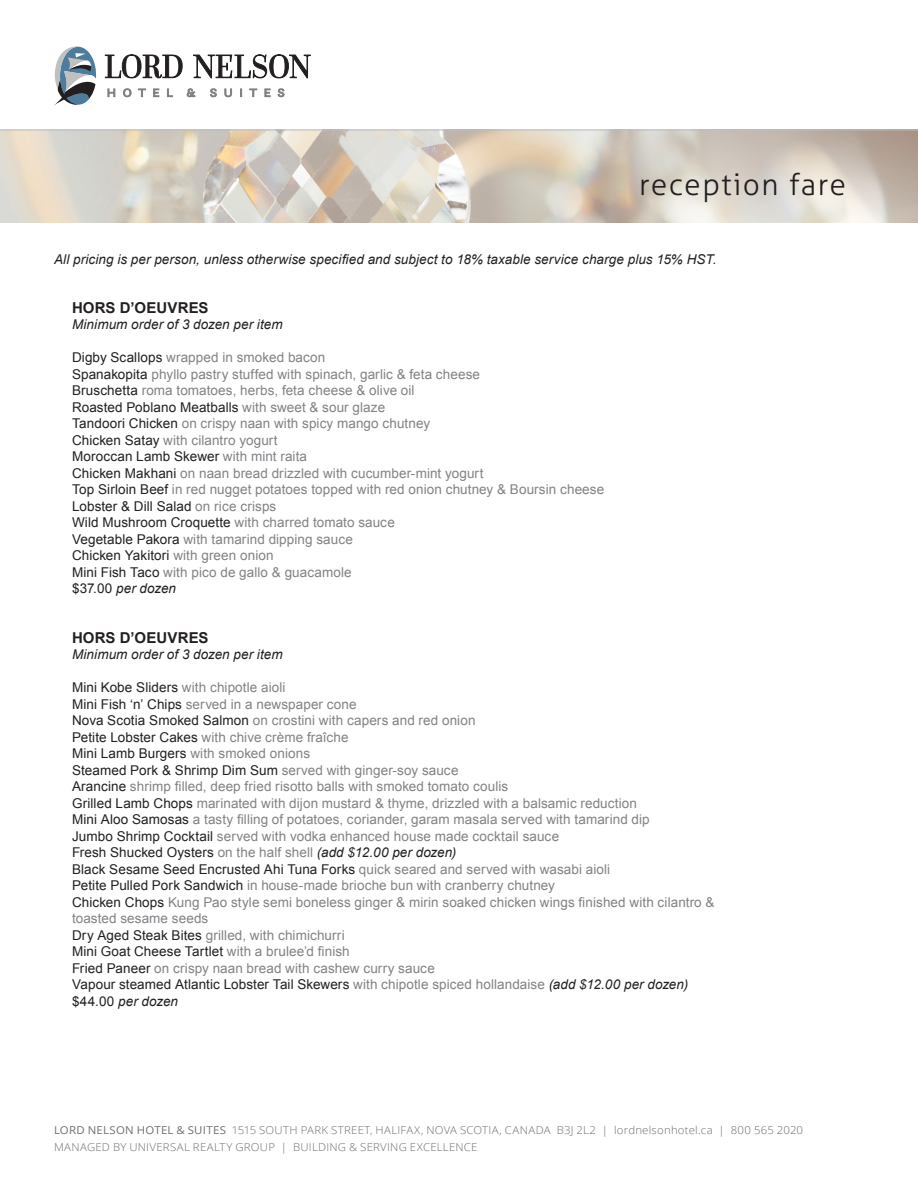
<style>
.page{position:relative;width:918px;height:1188px;background:#fff}
.page>*{position:absolute;margin:0;border:0;box-sizing:border-box;transform-origin:0 0}
.t1{font:300 30px "Aller";letter-spacing:.05em;color:#231f20}
.t2{font:700 15px "Arial";letter-spacing:.01em;color:#231f20}
.t3{font:13.5px/16.5px "Arial";letter-spacing:.005em;color:#808285}
.t4{font:italic 13.5px "Arial";letter-spacing:.005em;color:#231f20}
.t5{font:300 10.8px/16.5px "Open Sans";letter-spacing:.02em;color:#6d6e71;scale:1.05 1}
.s1{color:#231f20}
.s2{font-style:italic;color:#231f20}
.s3{font-weight:400}
</style>
<div class="page">
<svg style="left:0;top:130px;width:918px;height:93px;background:#d6cdc1"></svg>
<svg style="left:105px;top:54px;width:77px;height:24px"></svg>
<svg style="left:193px;top:54px;width:117px;height:24px"></svg>
<svg style="left:107px;top:88px;width:8px;height:9px"></svg>
<svg style="left:123px;top:88px;width:9px;height:9px"></svg>
<svg style="left:138px;top:88px;width:8px;height:9px"></svg>
<svg style="left:153px;top:88px;width:6px;height:9px"></svg>
<svg style="left:167px;top:88px;width:6px;height:9px"></svg>
<svg style="left:187px;top:88px;width:8px;height:9px"></svg>
<svg style="left:210px;top:88px;width:7px;height:9px"></svg>
<svg style="left:224px;top:88px;width:8px;height:9px"></svg>
<svg style="left:240px;top:89px;width:2px;height:8px"></svg>
<svg style="left:249px;top:88px;width:8px;height:9px"></svg>
<svg style="left:264px;top:88px;width:7px;height:9px"></svg>
<svg style="left:278px;top:88px;width:7px;height:9px"></svg>
<svg style="left:54px;top:46px;width:43px;height:59px"></svg>
<h1 class="t1" style="left:639px;top:167px;width:208px">reception fare</h1>
<p class="t4" style="left:54px;top:250px;width:664px">All pricing is per person, unless otherwise specified and subject to 18% taxable service charge plus 15% HST.</p>
<p class="t2" style="left:72px;top:297px;width:138px">HORS D’OEUVRES</p>
<p class="t4" style="left:72px;top:316px;width:212px">Minimum order of 3 dozen per item</p>
<p class="t3" style="left:72px;top:349px;width:534px"><span class="s1">Digby Scallops</span> wrapped in smoked bacon<br><span class="s1">Spanakopita</span> phyllo pastry stuffed with spinach, garlic &amp; feta cheese<br><span class="s1">Bruschetta</span> roma tomatoes, herbs, feta cheese &amp; olive oil<br><span class="s1">Roasted Poblano Meatballs</span> with sweet &amp; sour glaze<br><span class="s1">Tandoori Chicken</span> on crispy naan with spicy mango chutney<br><span class="s1">Chicken Satay</span> with cilantro yogurt<br><span class="s1">Moroccan Lamb Skewer</span> with mint raita<br><span class="s1">Chicken Makhani</span> on naan bread drizzled with cucumber-mint yogurt<br><span class="s1">Top Sirloin Beef</span> in red nugget potatoes topped with red onion chutney &amp; Boursin cheese <span class="s1">Lobster &amp; Dill Salad</span> on rice crisps<br><span class="s1">Wild Mushroom Croquette</span> with charred tomato sauce<br><span class="s1">Vegetable Pakora</span> with tamarind dipping sauce<br><span class="s1">Chicken Yakitori</span> with green onion<br><span class="s1">Mini Fish Taco</span> with pico de gallo &amp; guacamole<br><span class="s1">$37.00</span> <span class="s2">per dozen</span></p>
<p class="t2" style="left:72px;top:627px;width:138px">HORS D’OEUVRES</p>
<p class="t4" style="left:72px;top:646px;width:212px">Minimum order of 3 dozen per item</p>
<p class="t3" style="left:72px;top:679px;width:644px"><span class="s1">Mini Kobe Sliders</span> with chipotle aioli<br><span class="s1">Mini Fish ‘n’ Chips</span> served in a newspaper cone<br><span class="s1">Nova Scotia Smoked Salmon</span> on crostini with capers and red onion<br><span class="s1">Petite Lobster Cakes</span> with chive crème fraîche<br><span class="s1">Mini Lamb Burgers</span> with smoked onions<br><span class="s1">Steamed Pork &amp; Shrimp Dim Sum</span> served with ginger-soy sauce<br><span class="s1">Arancine</span> shrimp filled, deep fried risotto balls with smoked tomato coulis<br><span class="s1">Grilled Lamb Chops</span> marinated with dijon mustard &amp; thyme, drizzled with a balsamic reduction<br><span class="s1">Mini Aloo Samosas</span> a tasty filling of potatoes, coriander, garam masala served with tamarind dip<br><span class="s1">Jumbo Shrimp Cocktail</span> served with vodka enhanced house made cocktail sauce<br><span class="s1">Fresh Shucked Oysters</span> on the half shell <span class="s2">(add $12.00 per dozen)<br></span><span class="s1">Black Sesame Seed Encrusted Ahi Tuna Forks</span> quick seared and served with wasabi aioli<br><span class="s1">Petite Pulled Pork Sandwich</span> in house-made brioche bun with cranberry chutney<br><span class="s1">Chicken Chops</span> Kung Pao style semi boneless ginger &amp; mirin soaked chicken wings finished with cilantro &amp; toasted sesame seeds<br><span class="s1">Dry Aged Steak Bites</span> grilled, with chimichurri<br><span class="s1">Mini Goat Cheese Tartlet</span> with a brulee’d finish<br><span class="s1">Fried Paneer</span> on crispy naan bread with cashew curry sauce<br><span class="s1">Vapour steamed Atlantic Lobster Tail Skewers</span> with chipotle spiced hollandaise <span class="s2">(add $12.00 per dozen) </span><span class="s1">$44.00</span> <span class="s2">per dozen</span></p>
<p class="t5" style="left:54px;top:1122px;width:715px"><span class="s3">LORD NELSON HOTEL &amp; SUITES</span> 1515 SOUTH PARK STREET, HALIFAX, NOVA SCOTIA, CANADA B3J 2L2 | lordnelsonhotel.ca | 800 565 2020<br>MANAGED BY UNIVERSAL REALTY GROUP | BUILDING &amp; SERVING EXCELLENCE</p>
</div>
